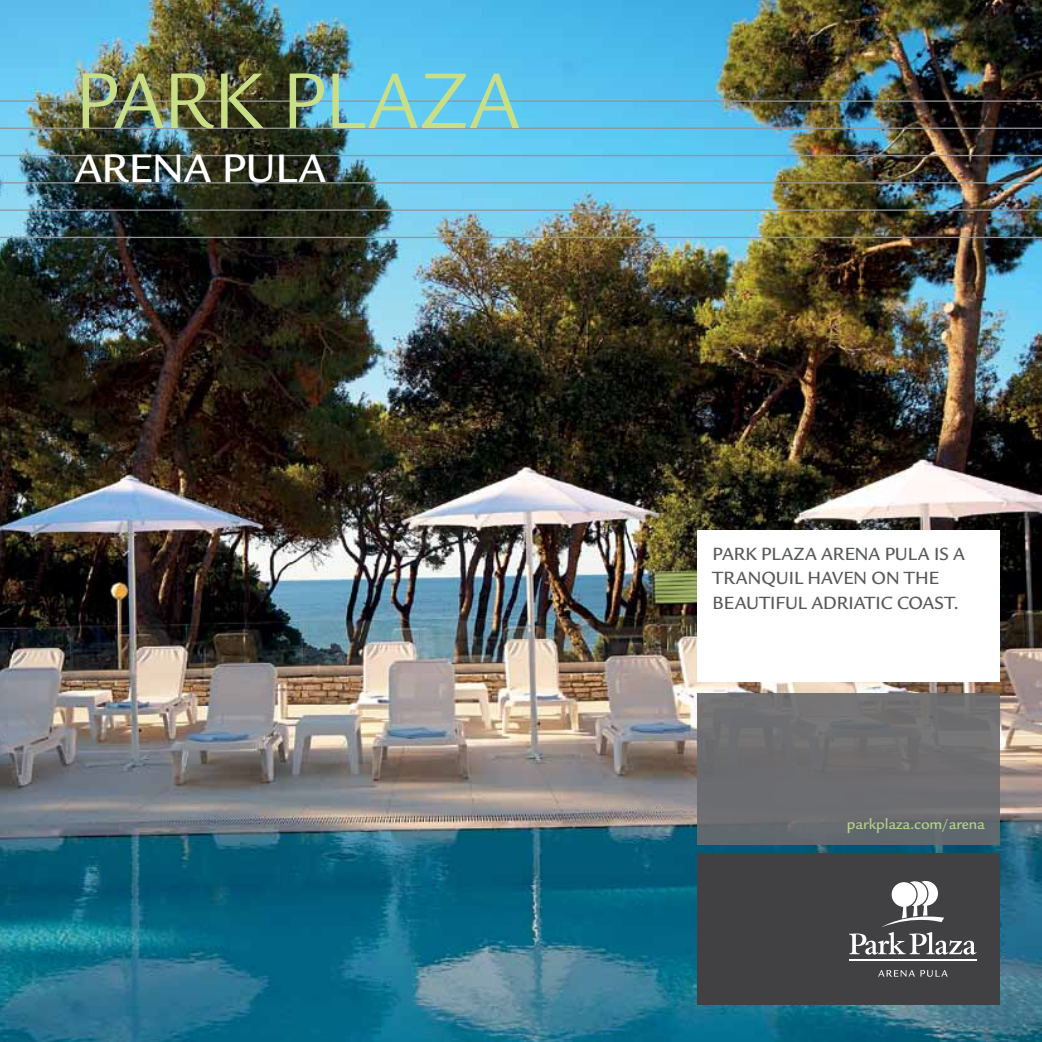
<style>
.page{position:relative;width:1042px;height:1042px;background:#fff}
.page>*{position:absolute;margin:0;border:0;box-sizing:border-box;transform-origin:0 0}
.t1{font:85.75px "Legacy San ITC";color:#c8df88;scale:.96 1}
.t2{font:500 43.23px "Legacy San ITC";letter-spacing:-.005em;color:#fff}
.t3{font:500 19.25px/24.5px "Legacy San ITC";color:#58595b;scale:.96 1}
.t4{font:500 15.75px "Legacy San ITC";letter-spacing:-.01em;color:#c8df88}
</style>
<div class="page">
<img style="left:0;top:0;width:1042px;height:1042px">
<div style="left:697px;top:853px;width:303px;height:152px;background:#414042"></div>
<div style="left:698px;top:693px;width:302px;height:151px;background:#696a6d"></div>
<div style="left:698px;top:531px;width:302px;height:151px;background:#fff"></div>
<hr style="left:849px;top:959px;width:127px;height:1px;background:#fff">
<svg style="left:849px;top:881px;width:127px;height:73px"></svg>
<svg style="left:878px;top:970px;width:69px;height:7px"></svg>
<hr style="left:0;top:100px;width:1042px;height:2px;background:#939598">
<hr style="left:0;top:209px;width:1042px;height:2px;background:#939598">
<hr style="left:0;top:182px;width:1042px;height:1px;background:#939598">
<hr style="left:0;top:155px;width:1042px;height:1px;background:#939598">
<hr style="left:0;top:128px;width:1042px;height:1px;background:#939598">
<hr style="left:0;top:237px;width:1042px;height:1px;background:#939598">
<h1 class="t1" style="left:74px;top:53px;width:49px">PARK</h1>
<h1 class="t1" style="left:281px;top:53px;width:240px">PLAZA</h1>
<h2 class="t2" style="left:74px;top:144px;width:253px">ARENA PULA</h2>
<p class="t3" style="left:712px;top:541px;width:264px">PARK PLAZA ARENA PULA IS A<br>TRANQUIL HAVEN ON THE<br>BEAUTIFUL ADRIATIC COAST.</p>
<p class="t4" style="left:847px;top:815px;width:140px">PARKPLAZA.COM/ARENA</p>
</div>
